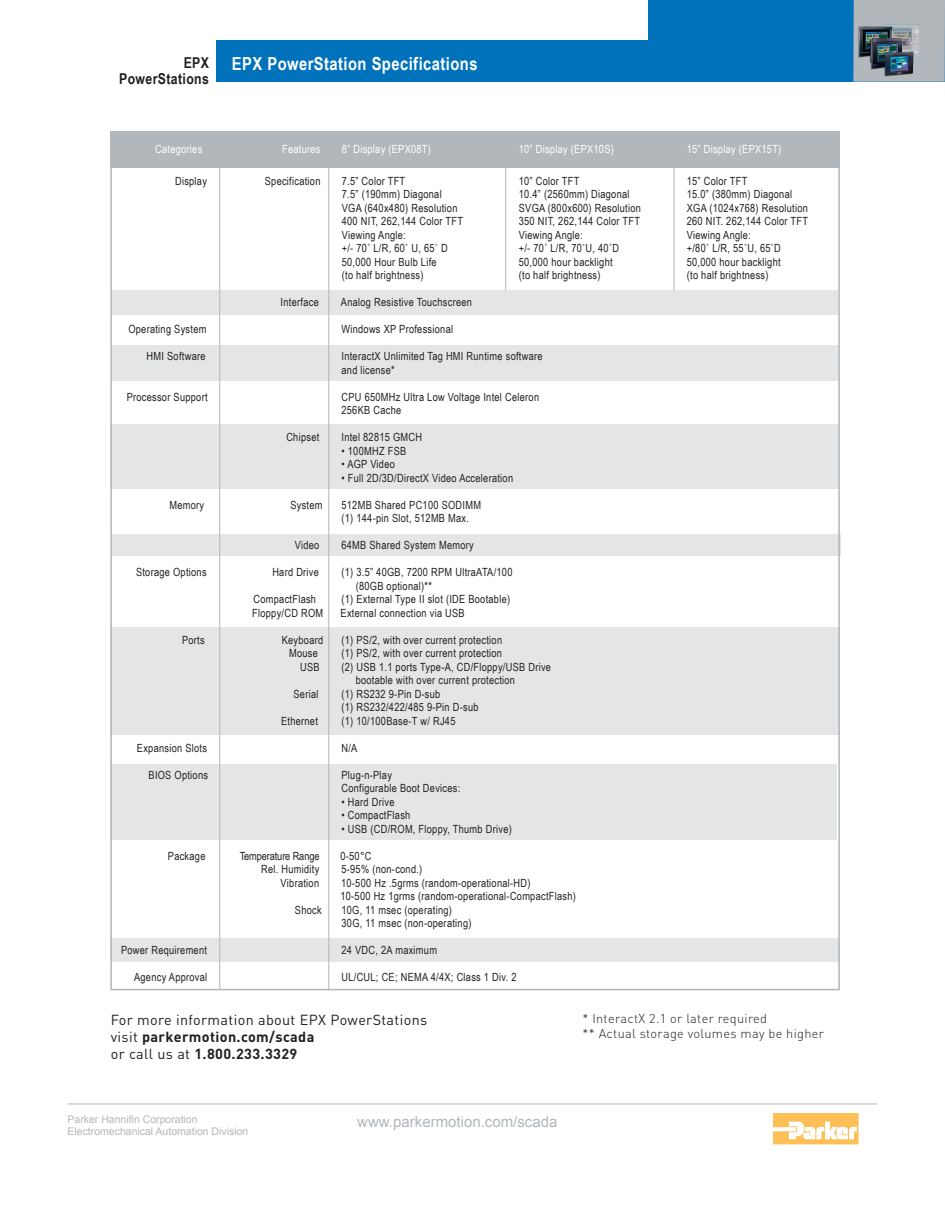
<style>
.page{position:relative;width:945px;height:1215px;background:#fff}
.page>*{position:absolute;margin:0;border:0;box-sizing:border-box;transform-origin:0 0}
.t1{font:700 18px "Arial Narrow";letter-spacing:.025em;color:#fff}
.t2{font:15px "Arial";color:#b2b7bb}
.t3{font:700 15px/16.5px "Arial Narrow";letter-spacing:.025em;color:#231f20;text-align:right}
.t4{font:14.4px/17.2px "DIN";letter-spacing:.025em;color:#231f20}
.t5{font:300 12.75px/15px "DIN";letter-spacing:.025em;color:#231f20}
.t6{font:11.25px/13.5px "Arial Narrow";letter-spacing:.025em;color:#231f20}
.t7{font:11.25px "Arial Narrow";letter-spacing:.025em;color:#fff}
.t8{font:11.25px "Arial Narrow";letter-spacing:-.01em;color:#231f20}
.t9{font:10.5px "Arial";color:#b2b7bb}
.s1{font-weight:700}
</style>
<div class="page">
<div style="left:110px;top:939px;width:729px;height:23px;background:#e4e5e7"></div>
<div style="left:111px;top:764px;width:726px;height:76px;background:#e4e5e7"></div>
<div style="left:111px;top:627px;width:729px;height:108px;background:#e4e5e7"></div>
<div style="left:111px;top:534px;width:729px;height:22px;background:#e4e5e7"></div>
<div style="left:111px;top:424px;width:728px;height:65px;background:#e4e5e7"></div>
<div style="left:111px;top:346px;width:727px;height:35px;background:#e4e5e7"></div>
<div style="left:111px;top:290px;width:727px;height:24px;background:#e4e5e7"></div>
<div style="left:110px;top:131px;width:730px;height:36px;background:#b2b7bb"></div>
<hr style="left:68px;top:1104px;width:810px;height:1px;background:#b2b7bb">
<svg style="left:773px;top:1114px;width:86px;height:30px"></svg>
<div style="left:216px;top:0;width:728px;height:82px;background:#0072bc"></div>
<div style="left:63px;top:0;width:585px;height:40px;background:#fff"></div>
<div style="left:853px;top:0;width:92px;height:82px;background:#b2b7bb"></div>
<hr style="left:219px;top:166px;width:1px;height:823px;background:#b2b7bb">
<hr style="left:328px;top:166px;width:1px;height:824px;background:#b2b7bb">
<hr style="left:505px;top:166px;width:1px;height:124px;background:#b2b7bb">
<img style="left:859px;top:24px;width:60px;height:53px">
<hr style="left:674px;top:168px;width:1px;height:122px;background:#b2b7bb">
<h2 class="t3" style="left:119px;top:53px;width:91px">EPX<br>PowerStations</h2>
<h1 class="t1" style="left:232px;top:50px;width:247px">EPX PowerStation Specifications</h1>
<p class="t7" style="left:155px;top:141px;width:49px">Categories</p>
<p class="t7" style="left:282px;top:141px;width:40px">Features</p>
<p class="t7" style="left:342px;top:141px;width:91px">8” Display (EPX08T)</p>
<p class="t7" style="left:519px;top:141px;width:97px">10” Display (EPX10S)</p>
<p class="t7" style="left:687px;top:141px;width:96px">15” Display (EPX15T)</p>
<p class="t6" style="left:175px;top:174px;width:33px">Display</p>
<p class="t6" style="left:265px;top:174px;width:57px">Specification</p>
<p class="t6" style="left:342px;top:174px;width:65px">7.5” Color TFT</p>
<p class="t6" style="left:519px;top:174px;width:62px">10” Color TFT</p>
<p class="t6" style="left:687px;top:174px;width:62px">15” Color TFT</p>
<p class="t6" style="left:342px;top:187px;width:101px">7.5” (190mm) Diagonal</p>
<p class="t6" style="left:519px;top:187px;width:112px">10.4” (2560mm) Diagonal</p>
<p class="t6" style="left:687px;top:187px;width:107px">15.0” (380mm) Diagonal</p>
<p class="t6" style="left:342px;top:201px;width:117px">VGA (640x480) Resolution</p>
<p class="t6" style="left:519px;top:201px;width:124px">SVGA (800x600) Resolution</p>
<p class="t6" style="left:687px;top:201px;width:123px">XGA (1024x768) Resolution</p>
<p class="t6" style="left:342px;top:214px;width:123px">400 NIT, 262,144 Color TFT</p>
<p class="t6" style="left:519px;top:214px;width:123px">350 NIT, 262,144 Color TFT</p>
<p class="t6" style="left:687px;top:214px;width:123px">260 NIT. 262,144 Color TFT</p>
<p class="t6" style="left:342px;top:228px;width:66px">Viewing Angle:</p>
<p class="t6" style="left:519px;top:228px;width:66px">Viewing Angle:</p>
<p class="t6" style="left:687px;top:228px;width:66px">Viewing Angle:</p>
<p class="t6" style="left:342px;top:241px;width:107px">+/- 70˚ L/R, 60˚ U, 65˚ D</p>
<p class="t6" style="left:519px;top:241px;width:102px">+/- 70˚ L/R, 70˚U, 40˚D</p>
<p class="t6" style="left:687px;top:241px;width:96px">+/80˚ L/R, 55˚U, 65˚D</p>
<p class="t6" style="left:342px;top:255px;width:96px">50,000 Hour Bulb Life</p>
<p class="t6" style="left:519px;top:255px;width:95px">50,000 hour backlight</p>
<p class="t6" style="left:687px;top:255px;width:95px">50,000 hour backlight</p>
<p class="t6" style="left:342px;top:268px;width:83px">(to half brightness)</p>
<p class="t6" style="left:519px;top:268px;width:83px">(to half brightness)</p>
<p class="t6" style="left:687px;top:268px;width:83px">(to half brightness)</p>
<p class="t6" style="left:281px;top:295px;width:40px">Interface</p>
<p class="t6" style="left:341px;top:295px;width:133px">Analog Resistive Touchscreen</p>
<p class="t6" style="left:128px;top:322px;width:80px">Operating System</p>
<p class="t6" style="left:341px;top:322px;width:113px">Windows XP Professional</p>
<p class="t6" style="left:147px;top:349px;width:60px">HMI Software</p>
<p class="t6" style="left:342px;top:349px;width:203px">InteractX Unlimited Tag HMI Runtime software and license*</p>
<p class="t6" style="left:127px;top:390px;width:82px">Processor Support</p>
<p class="t6" style="left:342px;top:390px;width:199px">CPU 650MHz Ultra Low Voltage Intel Celeron<br>256KB Cache</p>
<p class="t6" style="left:286px;top:430px;width:34px">Chipset</p>
<p class="t6" style="left:341px;top:430px;width:82px">Intel 82815 GMCH</p>
<p class="t6" style="left:342px;top:444px;width:66px">• 100MHZ FSB</p>
<p class="t6" style="left:342px;top:457px;width:55px">• AGP Video</p>
<p class="t6" style="left:342px;top:471px;width:173px">• Full 2D/3D/DirectX Video Acceleration</p>
<p class="t6" style="left:169px;top:498px;width:36px">Memory</p>
<p class="t6" style="left:290px;top:498px;width:34px">System</p>
<p class="t6" style="left:341px;top:498px;width:141px">512MB Shared PC100 SODIMM (1) 144-pin Slot, 512MB Max.</p>
<p class="t6" style="left:295px;top:538px;width:26px">Video</p>
<p class="t6" style="left:341px;top:538px;width:134px">64MB Shared System Memory</p>
<p class="t6" style="left:136px;top:565px;width:72px">Storage Options</p>
<p class="t6" style="left:272px;top:565px;width:48px">Hard Drive</p>
<p class="t6" style="left:356px;top:565px;width:158px;text-indent:-14px">(1) 3.5” 40GB, 7200 RPM UltraATA/100 (80GB optional)**</p>
<p class="t6" style="left:254px;top:592px;width:64px">CompactFlash</p>
<p class="t6" style="left:341px;top:592px;width:170px">(1) External Type II slot (IDE Bootable)</p>
<p class="t6" style="left:252px;top:606px;width:73px">Floppy/CD ROM</p>
<p class="t6" style="left:341px;top:606px;width:126px">External connection via USB</p>
<p class="t6" style="left:182px;top:633px;width:24px">Ports</p>
<p class="t6" style="left:282px;top:633px;width:43px">Keyboard</p>
<p class="t6" style="left:342px;top:633px;width:162px">(1) PS/2, with over current protection</p>
<p class="t6" style="left:289px;top:646px;width:30px">Mouse</p>
<p class="t6" style="left:341px;top:646px;width:162px">(1) PS/2, with over current protection</p>
<p class="t6" style="left:300px;top:660px;width:21px">USB</p>
<p class="t6" style="left:356px;top:660px;width:197px;text-indent:-14px">(2) USB 1.1 ports Type-A, CD/Floppy/USB Drive bootable with over current protection</p>
<p class="t6" style="left:294px;top:687px;width:26px">Serial</p>
<p class="t6" style="left:341px;top:687px;width:139px">(1) RS232 9-Pin D-sub<br>(1) RS232/422/485 9-Pin D-sub</p>
<p class="t6" style="left:281px;top:714px;width:38px">Ethernet</p>
<p class="t6" style="left:341px;top:714px;width:115px">(1) 10/100Base-T w/ RJ45</p>
<p class="t6" style="left:137px;top:741px;width:72px">Expansion Slots</p>
<p class="t6" style="left:341px;top:741px;width:17px">N/A</p>
<p class="t6" style="left:149px;top:768px;width:61px">BIOS Options</p>
<p class="t6" style="left:342px;top:768px;width:120px">Plug-n-Play<br>Configurable Boot Devices:</p>
<p class="t6" style="left:342px;top:795px;width:54px">• Hard Drive</p>
<p class="t6" style="left:342px;top:808px;width:70px">• CompactFlash</p>
<p class="t6" style="left:342px;top:822px;width:172px">• USB (CD/ROM, Floppy, Thumb Drive)</p>
<p class="t6" style="left:168px;top:849px;width:39px">Package</p>
<p class="t8" style="left:240px;top:848px;width:81px">Temperature Range</p>
<p class="t6" style="left:340px;top:849px;width:33px">0-50°C</p>
<p class="t6" style="left:261px;top:862px;width:60px">Rel. Humidity</p>
<p class="t6" style="left:341px;top:862px;width:82px">5-95% (non-cond.)</p>
<p class="t6" style="left:281px;top:876px;width:40px">Vibration</p>
<p class="t6" style="left:340px;top:876px;width:237px">10-500 Hz .5grms (random-operational-HD)<br>10-500 Hz 1grms (random-operational-CompactFlash)</p>
<p class="t6" style="left:295px;top:903px;width:28px">Shock</p>
<p class="t6" style="left:342px;top:903px;width:131px">10G, 11 msec (operating)<br>30G, 11 msec (non-operating)</p>
<p class="t6" style="left:121px;top:943px;width:88px">Power Requirement</p>
<p class="t6" style="left:342px;top:943px;width:97px">24 VDC, 2A maximum</p>
<p class="t6" style="left:134px;top:970px;width:75px">Agency Approval</p>
<p class="t6" style="left:342px;top:970px;width:177px">UL/CUL; CE; NEMA 4/4X; Class 1 Div. 2</p>
<p class="t5" style="left:583px;top:1011px;width:243px">* InteractX 2.1 or later required<br>** Actual storage volumes may be higher</p>
<p class="t4" style="left:111px;top:1011px;width:318px">For more information about EPX PowerStations visit <span class="s1">parkermotion.com/scada<br></span>or call us at <span class="s1">1.800.233.3329</span></p>
<p class="t9" style="left:68px;top:1112px;width:132px">Parker Hannifin Corporation</p>
<h2 class="t2" style="left:357px;top:1111px;width:202px">www.parkermotion.com/scada</h2>
<p class="t9" style="left:68px;top:1124px;width:182px">Electromechanical Automation Division</p>
</div>
